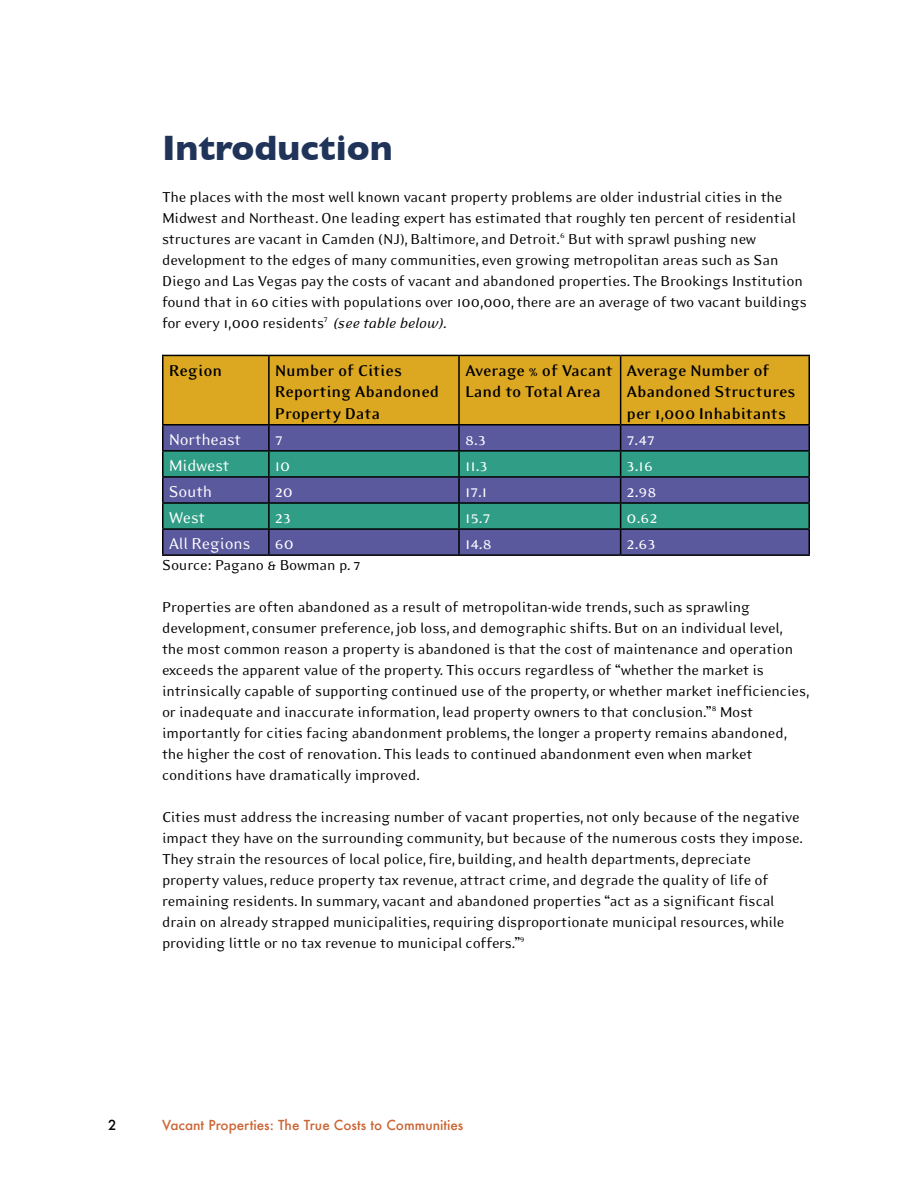
<style>
.page{position:relative;width:918px;height:1188px;background:#fff}
.page>*{position:absolute;margin:0;border:0;box-sizing:border-box;transform-origin:0 0}
.t1{font:700 36px "Gill Sans";color:#20345a}
.t2{font:700 18px/21.6px "Eidetic Modern";letter-spacing:-.01em;color:#000}
.t3{font:18px "Eidetic Modern";color:#fff}
.t4{font:16.5px/21px "Eidetic Modern";letter-spacing:-.01em;color:#000}
.t5{font:500 13.5px "Futura";color:#cc6534}
.t6{font:500 13.5px "Futura";color:#000}
.s1{font-style:italic}
</style>
<div class="page">
<div style="left:164px;top:356px;width:644px;height:68px;background:#dda821"></div>
<div style="left:164px;top:426px;width:644px;height:128px;background:#5b599e"></div>
<svg style="left:164px;top:452px;width:644px;height:76px;background:#3e868d"></svg>
<hr style="left:162px;top:355px;width:107px;height:1px;background:#000">
<hr style="left:162px;top:356px;width:2px;height:68px;background:#000">
<hr style="left:269px;top:355px;width:190px;height:1px;background:#000">
<hr style="left:268px;top:356px;width:2px;height:68px;background:#000">
<hr style="left:459px;top:355px;width:162px;height:1px;background:#000">
<hr style="left:458px;top:356px;width:2px;height:68px;background:#000">
<hr style="left:621px;top:355px;width:189px;height:1px;background:#000">
<hr style="left:620px;top:356px;width:1px;height:68px;background:#000">
<hr style="left:808px;top:356px;width:2px;height:68px;background:#000">
<hr style="left:162px;top:424px;width:107px;height:2px;background:#000">
<hr style="left:162px;top:426px;width:2px;height:24px;background:#000">
<hr style="left:269px;top:424px;width:190px;height:2px;background:#000">
<hr style="left:268px;top:426px;width:2px;height:24px;background:#000">
<hr style="left:459px;top:424px;width:162px;height:2px;background:#000">
<hr style="left:458px;top:426px;width:2px;height:24px;background:#000">
<hr style="left:621px;top:424px;width:189px;height:2px;background:#000">
<hr style="left:808px;top:426px;width:2px;height:24px;background:#000">
<hr style="left:162px;top:450px;width:107px;height:2px;background:#000">
<hr style="left:162px;top:452px;width:2px;height:24px;background:#000">
<hr style="left:269px;top:450px;width:190px;height:2px;background:#000">
<hr style="left:268px;top:452px;width:2px;height:24px;background:#000">
<hr style="left:459px;top:450px;width:162px;height:2px;background:#000">
<hr style="left:458px;top:452px;width:2px;height:24px;background:#000">
<hr style="left:621px;top:450px;width:189px;height:2px;background:#000">
<hr style="left:808px;top:452px;width:2px;height:24px;background:#000">
<hr style="left:162px;top:476px;width:107px;height:2px;background:#000">
<hr style="left:162px;top:478px;width:2px;height:24px;background:#000">
<hr style="left:269px;top:476px;width:190px;height:2px;background:#000">
<hr style="left:268px;top:478px;width:2px;height:24px;background:#000">
<hr style="left:459px;top:476px;width:162px;height:2px;background:#000">
<hr style="left:458px;top:478px;width:2px;height:24px;background:#000">
<hr style="left:621px;top:476px;width:189px;height:2px;background:#000">
<hr style="left:808px;top:478px;width:2px;height:24px;background:#000">
<hr style="left:162px;top:502px;width:107px;height:2px;background:#000">
<hr style="left:162px;top:504px;width:2px;height:24px;background:#000">
<hr style="left:269px;top:502px;width:190px;height:2px;background:#000">
<hr style="left:268px;top:504px;width:2px;height:24px;background:#000">
<hr style="left:459px;top:502px;width:162px;height:2px;background:#000">
<hr style="left:458px;top:504px;width:2px;height:24px;background:#000">
<hr style="left:621px;top:502px;width:189px;height:2px;background:#000">
<hr style="left:808px;top:504px;width:2px;height:24px;background:#000">
<hr style="left:162px;top:528px;width:107px;height:2px;background:#000">
<hr style="left:162px;top:530px;width:2px;height:24px;background:#000">
<hr style="left:269px;top:528px;width:190px;height:2px;background:#000">
<hr style="left:268px;top:530px;width:2px;height:24px;background:#000">
<hr style="left:459px;top:528px;width:162px;height:2px;background:#000">
<hr style="left:458px;top:530px;width:2px;height:24px;background:#000">
<hr style="left:621px;top:528px;width:189px;height:2px;background:#000">
<svg style="left:620px;top:426px;width:1px;height:128px"></svg>
<hr style="left:808px;top:530px;width:2px;height:24px;background:#000">
<hr style="left:162px;top:554px;width:107px;height:2px;background:#000">
<hr style="left:269px;top:554px;width:190px;height:2px;background:#000">
<hr style="left:459px;top:554px;width:162px;height:2px;background:#000">
<hr style="left:621px;top:554px;width:189px;height:2px;background:#000">
<p class="t1" style="left:162px;top:126px;width:232px">Introduction</p>
<p class="t4" style="left:162px;top:186px;width:646px">The places with the most well known vacant property problems are older industrial cities in the Midwest and Northeast. One leading expert has estimated that roughly ten percent of residential structures are vacant in Camden (NJ), Baltimore, and Detroit.<sup>6</sup> But with sprawl pushing new development to the edges of many communities, even growing metropolitan areas such as San Diego and Las Vegas pay the costs of vacant and abandoned properties. The Brookings Institution found that in 60 cities with populations over 100,000, there are an average of two vacant buildings for every 1,000 residents<sup>7</sup> <span class="s1">(see table below)</span>.</p>
<p class="t2" style="left:169px;top:359px;width:55px">Region</p>
<p class="t2" style="left:275px;top:359px;width:166px">Number of Cities<br>Reporting Abandoned<br>Property Data</p>
<p class="t2" style="left:465px;top:359px;width:150px">Average % of Vacant<br>Land to Total Area</p>
<p class="t2" style="left:627px;top:359px;width:171px">Average Number of<br>Abandoned Structures per 1,000 Inhabitants</p>
<p class="t3" style="left:169px;top:430px;width:74px">Northeast</p>
<p class="t3" style="left:275px;top:430px;width:9px">7</p>
<p class="t3" style="left:465px;top:430px;width:23px">8.3</p>
<p class="t3" style="left:627px;top:430px;width:30px">7.47</p>
<p class="t3" style="left:169px;top:456px;width:62px">Midwest</p>
<p class="t3" style="left:275px;top:456px;width:17px">10</p>
<p class="t3" style="left:465px;top:456px;width:24px">11.3</p>
<p class="t3" style="left:627px;top:456px;width:28px">3.16</p>
<p class="t3" style="left:169px;top:482px;width:45px">South</p>
<p class="t3" style="left:275px;top:482px;width:20px">20</p>
<p class="t3" style="left:465px;top:482px;width:24px">17.1</p>
<p class="t3" style="left:627px;top:482px;width:31px">2.98</p>
<p class="t3" style="left:169px;top:508px;width:38px">West</p>
<p class="t3" style="left:275px;top:508px;width:18px">23</p>
<p class="t3" style="left:465px;top:508px;width:27px">15.7</p>
<p class="t3" style="left:627px;top:508px;width:32px">0.62</p>
<p class="t3" style="left:169px;top:534px;width:83px">All Regions</p>
<p class="t3" style="left:275px;top:534px;width:20px">60</p>
<p class="t3" style="left:465px;top:534px;width:28px">14.8</p>
<p class="t3" style="left:627px;top:534px;width:30px">2.63</p>
<p class="t4" style="left:162px;top:554px;width:200px">Source: Pagano &amp; Bowman p. 7</p>
<p class="t4" style="left:162px;top:596px;width:649px">Properties are often abandoned as a result of metropolitan-wide trends, such as sprawling development, consumer preference, job loss, and demographic shifts. But on an individual level,<br>the most common reason a property is abandoned is that the cost of maintenance and operation exceeds the apparent value of the property. This occurs regardless of “whether the market is intrinsically capable of supporting continued use of the property, or whether market inefficiencies, or inadequate and inaccurate information, lead property owners to that conclusion.”<sup>8</sup> Most importantly for cities facing abandonment problems, the longer a property remains abandoned, the higher the cost of renovation. This leads to continued abandonment even when market conditions have dramatically improved.</p>
<p class="t4" style="left:162px;top:806px;width:642px">Cities must address the increasing number of vacant properties, not only because of the negative impact they have on the surrounding community, but because of the numerous costs they impose.<br>They strain the resources of local police, fire, building, and health departments, depreciate property values, reduce property tax revenue, attract crime, and degrade the quality of life of remaining residents. In summary, vacant and abandoned properties “act as a significant fiscal drain on already strapped municipalities, requiring disproportionate municipal resources, while providing little or no tax revenue to municipal coffers.”<sup>9</sup></p>
<p class="t6" style="left:108px;top:1116px;width:10px">2</p>
<p class="t5" style="left:162px;top:1116px;width:303px">Vacant Properties: The True Costs to Communities</p>
</div>
